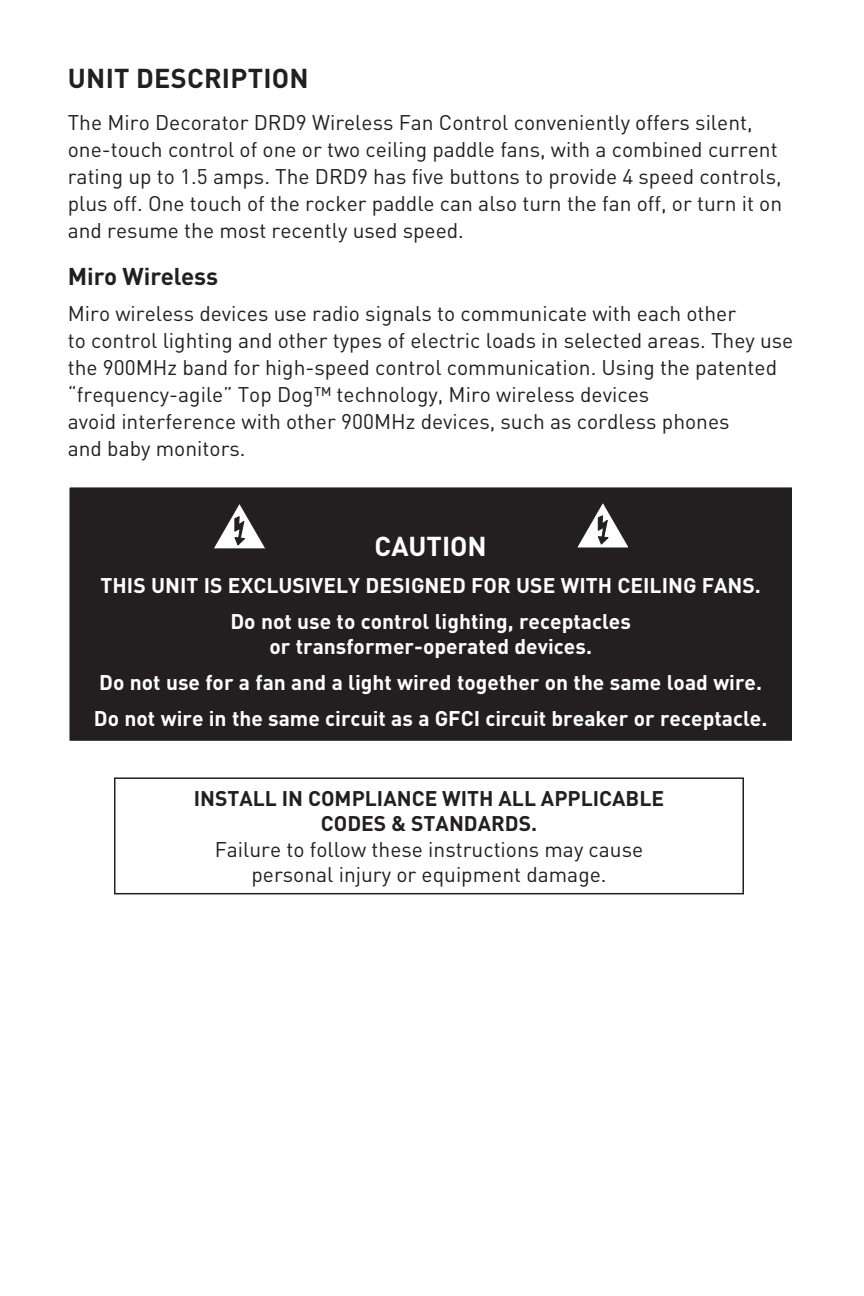
<style>
.page{position:relative;width:864px;height:1296px;background:#fff}
.page>*{position:absolute;margin:0;border:0;box-sizing:border-box;transform-origin:0 0}
.t1{font:700 27px "DINOT";color:#231f20}
.t2{font:700 27px "DINOT";color:#fff}
.t3{font:700 24px "DINOT";color:#231f20}
.t4{font:21px/27px "DINOT";color:#231f20}
.t5{font:700 21px/36px "DINOT";color:#fff;text-align:center}
.t6{font:700 21px "DINOT";color:#231f20}
</style>
<div class="page">
<div style="left:114px;top:777px;width:630px;height:117px;border:2px solid #231f20"></div>
<div style="left:69px;top:487px;width:724px;height:255px;background:#231f20"></div>
<div style="left:68px;top:486px;width:725px;height:256px;border:2px solid #fff"></div>
<svg style="left:214px;top:504px;width:51px;height:45px"></svg>
<svg style="left:577px;top:503px;width:51px;height:45px"></svg>
<p class="t1" style="left:68px;top:60px;width:16px">UNIT</p>
<p class="t1" style="left:136px;top:60px;width:66px">DESCRIPTI</p>
<p class="t1" style="left:272px;top:60px;width:34px">ON</p>
<p class="t4" style="left:68px;top:108px;width:716px">The Miro Decorator DRD9 Wireless Fan Control conveniently offers silent, one-touch control of one or two ceiling paddle fans, with a combined current rating up to 1.5 amps. The DRD9 has five buttons to provide 4 speed controls, plus off. One touch of the rocker paddle can also turn the fan off, or turn it on and resume the most recently used speed.</p>
<p class="t3" style="left:68px;top:260px;width:152px">Miro Wireless</p>
<p class="t4" style="left:68px;top:299px;width:727px">Miro wireless devices use radio signals to communicate with each other<br>to control lighting and other types of electric loads in selected areas. They use the 900MHz band for high-speed control communication. Using the patented “frequency-agile” Top Dog™ technology, Miro wireless devices<br>avoid interference with other 900MHz devices, such as cordless phones<br>and baby monitors.</p>
<p class="t2" style="left:375px;top:528px;width:109px">CAUTI ON</p>
<p class="t5" style="left:101px;top:567px;width:662px">This unit is exclusively designed for use with ceiling fans.<br>Do not use to control lighting, receptacles</p>
<p class="t5" style="left:94px;top:628px;width:675px">or transformer-operated devices.<br>Do not use for a fan and a light wired together on the same load wire.<br>Do not wire in the same circuit as a GFCI circuit breaker or receptacle.</p>
<p class="t6" style="left:194px;top:784px;width:217px">INSTALL IN COMPLIANCE</p>
<p class="t6" style="left:442px;top:784px;width:30px">WITH</p>
<p class="t6" style="left:499px;top:784px;width:68px">ALL APPLIC</p>
<p class="t6" style="left:612px;top:784px;width:27px">ABLE</p>
<p class="t6" style="left:321px;top:810px;width:218px">CODES &amp; STANDARDS.</p>
<p class="t4" style="left:215px;top:836px;width:430px;line-height:25.2px;text-align:center">Failure to follow these instructions may cause personal injury or equipment damage.</p>
</div>
